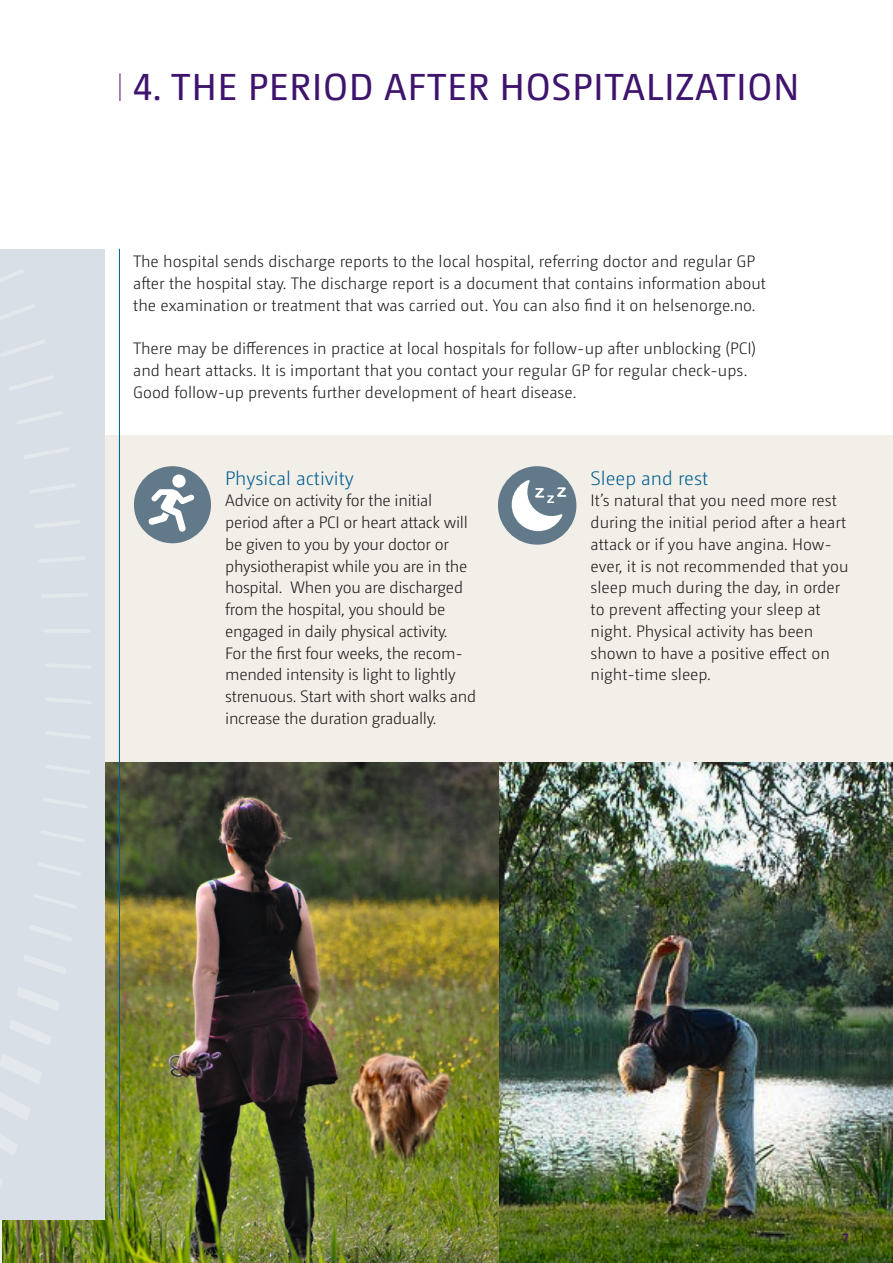
<style>
.page{position:relative;width:893px;height:1263px;background:#fff}
.page>*{position:absolute;margin:0;border:0;box-sizing:border-box;transform-origin:0 0}
.t1{font:37.5px "Camingo Dos Pro";letter-spacing:.025em;color:#3f146d}
.t2{font:300 19.5px "Camingo Dos Pro";color:#005e90}
.t3{font:300 16.5px/21.8px "Camingo Dos Pro";color:#1b1917}
.t4{font:700 12px "Camingo Dos Pro";color:#3f146d}
.s1{font-weight:300;font-size:11.25px;color:#1b1917}
</style>
<div class="page">
<div style="left:0;top:436px;width:893px;height:331px;background:#f2eee8"></div>
<img style="left:1px;top:762px;width:892px;height:501px">
<hr style="left:0;top:762px;width:1px;height:501px;background:#f2eee8">
<div style="left:0;top:249px;width:105px;height:970px;background:#d8dfe6"></div>
<hr style="left:119px;top:249px;width:1px;height:970px;background:#005e90">
<svg style="left:120px;top:73px;width:1px;height:28px"></svg>
<svg style="left:0;top:1054px;width:41px;height:132px"></svg>
<svg style="left:10px;top:1020px;width:41px;height:25px"></svg>
<svg style="left:17px;top:988px;width:42px;height:22px"></svg>
<svg style="left:24px;top:955px;width:42px;height:19px"></svg>
<svg style="left:30px;top:925px;width:41px;height:16px"></svg>
<svg style="left:34px;top:895px;width:42px;height:13px"></svg>
<svg style="left:38px;top:863px;width:43px;height:12px"></svg>
<svg style="left:41px;top:831px;width:43px;height:11px"></svg>
<svg style="left:43px;top:798px;width:44px;height:10px"></svg>
<svg style="left:45px;top:765px;width:44px;height:9px"></svg>
<svg style="left:46px;top:732px;width:45px;height:7px"></svg>
<svg style="left:46px;top:698px;width:45px;height:6px"></svg>
<svg style="left:46px;top:664px;width:45px;height:4px"></svg>
<hr style="left:44px;top:629px;width:46px;height:4px;background:#e3e8ed;border-radius:2px">
<svg style="left:42px;top:593px;width:46px;height:5px"></svg>
<svg style="left:39px;top:557px;width:46px;height:6px"></svg>
<svg style="left:35px;top:520px;width:45px;height:8px"></svg>
<svg style="left:30px;top:484px;width:45px;height:9px"></svg>
<svg style="left:24px;top:448px;width:45px;height:11px"></svg>
<svg style="left:17px;top:411px;width:45px;height:13px"></svg>
<svg style="left:9px;top:376px;width:45px;height:14px"></svg>
<svg style="left:1px;top:340px;width:44px;height:16px"></svg>
<svg style="left:0;top:305px;width:34px;height:15px"></svg>
<svg style="left:0;top:270px;width:23px;height:12px"></svg>
<div style="left:134px;top:466px;width:77px;height:77px;background:#617989;border-radius:50%"></div>
<svg style="left:147px;top:474px;width:48px;height:58px"></svg>
<div style="left:498px;top:466px;width:78px;height:79px;background:#617989;border-radius:50%"></div>
<svg style="left:508px;top:480px;width:58px;height:55px"></svg>
<h1 class="t1" style="left:133px;top:65px;width:668px">4. THE PERIOD AFTER HOSPITALIZATION</h1>
<p class="t3" style="left:133px;top:250px;width:634px">The hospital sends discharge reports to the local hospital, referring doctor and regular GP after the hospital stay. The discharge report is a document that contains information about the examination or treatment that was carried out. You can also find it on helsenorge.no.</p>
<p class="t3" style="left:133px;top:337px;width:624px">There may be differences in practice at local hospitals for follow-up after unblocking (PCI) and heart attacks. It is important that you contact your regular GP for regular check-ups.<br>Good follow-up prevents further development of heart disease.</p>
<p class="t2" style="left:225px;top:467px;width:130px">Physical activity</p>
<p class="t3" style="left:225px;top:490px;width:252px">Advice on activity for the initial period after a PCI or heart attack will be given to you by your doctor or physiotherapist while you are in the hospital. When you are discharged from the hospital, you should be engaged in daily physical activity.<br>For the first four weeks, the recom&shy;mended intensity is light to lightly strenuous. Start with short walks and increase the duration gradually.</p>
<p class="t2" style="left:591px;top:467px;width:119px">Sleep and rest</p>
<p class="t3" style="left:591px;top:490px;width:259px">It’s natural that you need more rest during the initial period after a heart attack or if you have angina. How&shy;ever, it is not recommended that you sleep much during the day, in order to prevent affecting your sleep at night. Physical activity has been shown to have a positive effect on night-time sleep.</p>
<p class="t4" style="left:842px;top:1231px;width:23px">7 <span class="s1">|</span></p>
</div>
